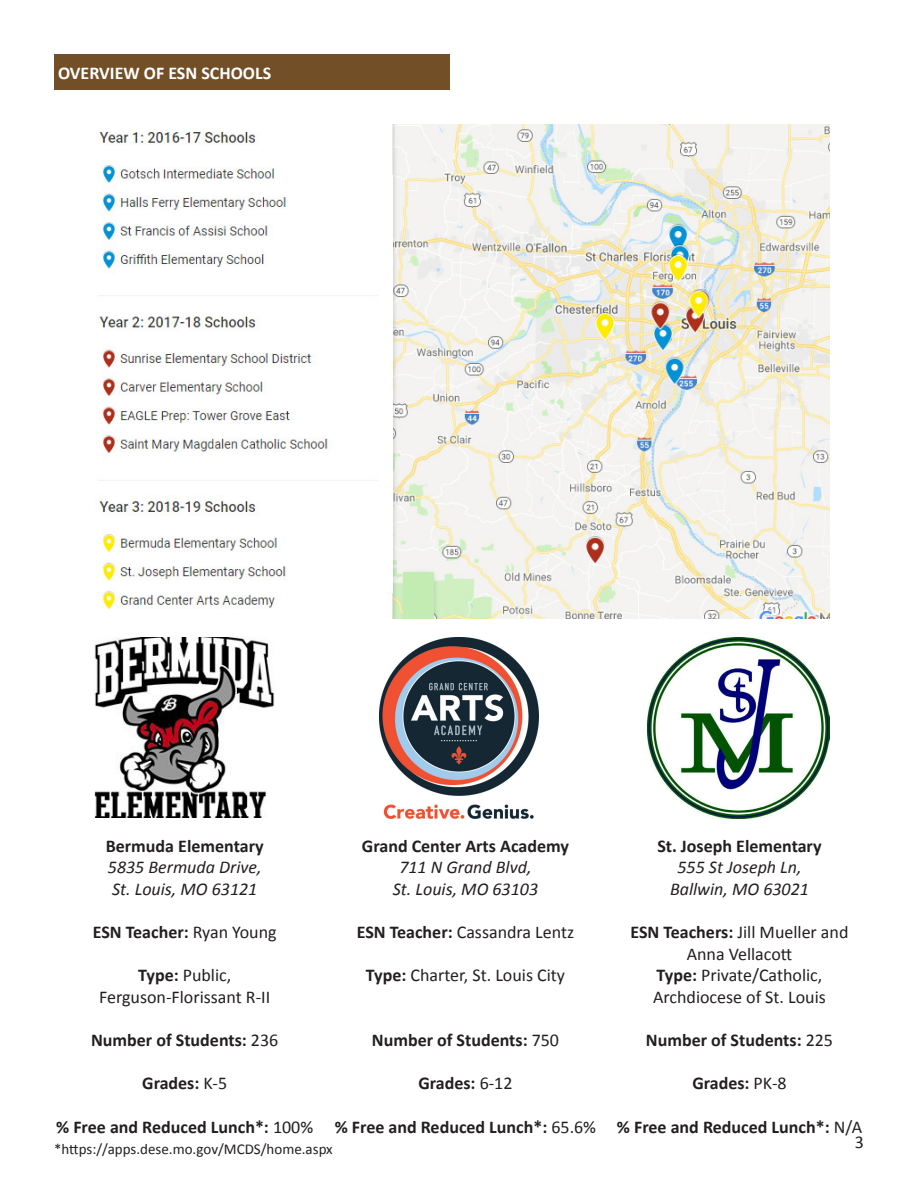
<style>
.page{position:relative;width:918px;height:1188px;background:#fff}
.page>*{position:absolute;margin:0;border:0;box-sizing:border-box;transform-origin:0 0}
.t1{font:700 18px "Calibri";color:#231f20}
.t2{font:18px/21.6px "Calibri";color:#231f20;text-align:center}
.t3{font:italic 18px "Calibri";color:#231f20}
.t4{font:700 18px "Calibri";color:#fff}
.t5{font:15px "Calibri";color:#231f20}
.s1{font-weight:400}
.s2{font-weight:700}
</style>
<div class="page">
<img style="left:96px;top:124px;width:733px;height:495px">
<div style="left:54px;top:54px;width:396px;height:36px;background:#734f28"></div>
<img style="left:95px;top:637px;width:180px;height:181px">
<img style="left:380px;top:637px;width:158px;height:182px">
<img style="left:648px;top:637px;width:181px;height:182px">
<div style="left:381px;top:175px;width:12px;height:418px;background:#fff"></div>
<div style="left:403px;top:572px;width:31px;height:47px;background:#c3ecb2"></div>
<p class="t4" style="left:58px;top:61px;width:215px">OVERVIEW OF ESN SCHOOLS</p>
<p class="t1" style="left:106px;top:834px;width:159px">Bermuda Elementary</p>
<p class="t3" style="left:108px;top:855px;width:155px">5835 Bermuda Drive,</p>
<p class="t3" style="left:112px;top:877px;width:147px">St. Louis, MO 63121</p>
<p class="t1" style="left:93px;top:921px;width:185px">ESN Teacher: <span class="s1">Ryan Young</span></p>
<p class="t2" style="left:138px;top:965px;width:95px"><span class="s2">Type:</span> Public,</p>
<p class="t2" style="left:99px;top:986px;width:173px">Ferguson-Florissant R-II</p>
<p class="t1" style="left:91px;top:1029px;width:189px">Number of Students: <span class="s1">236</span></p>
<p class="t1" style="left:142px;top:1072px;width:86px">Grades: <span class="s1">K-5</span></p>
<p class="t1" style="left:56px;top:1115px;width:259px">% Free and Reduced Lunch*: <span class="s1">100%</span></p>
<p class="t1" style="left:362px;top:834px;width:208px">Grand Center Arts Academy</p>
<p class="t3" style="left:399px;top:855px;width:134px">711 N Grand Blvd,</p>
<p class="t3" style="left:393px;top:877px;width:147px">St. Louis, MO 63103</p>
<p class="t2" style="left:357px;top:922px;width:219px"><span class="s2">ESN Teacher:</span> Cassandra Lentz</p>
<p class="t2" style="left:366px;top:965px;width:201px"><span class="s2">Type:</span> Charter, St. Louis City</p>
<p class="t1" style="left:372px;top:1029px;width:189px">Number of Students: <span class="s1">750</span></p>
<p class="t1" style="left:418px;top:1072px;width:96px">Grades: <span class="s1">6-12</span></p>
<p class="t1" style="left:335px;top:1115px;width:263px">% Free and Reduced Lunch*: <span class="s1">65.6%</span></p>
<p class="t5" style="left:54px;top:1140px;width:280px">*https://apps.dese.mo.gov/MCDS/home.aspx</p>
<p class="t1" style="left:657px;top:834px;width:166px">St. Joseph Elementary</p>
<p class="t3" style="left:677px;top:855px;width:126px">555 St Joseph Ln,</p>
<p class="t3" style="left:670px;top:877px;width:140px">Ballwin, MO 63021</p>
<p class="t2" style="left:630px;top:922px;width:220px"><span class="s2">ESN Teachers:</span> Jill Mueller and<br>Anna Vellacott</p>
<p class="t2" style="left:653px;top:965px;width:174px;text-align:left"><span class="s2">Type:</span> Private/Catholic,<br>Archdiocese of St. Louis</p>
<p class="t1" style="left:646px;top:1029px;width:189px">Number of Students: <span class="s1">225</span></p>
<p class="t1" style="left:692px;top:1072px;width:96px">Grades: <span class="s1">PK-8</span></p>
<p class="t1" style="left:617px;top:1115px;width:247px">% Free and Reduced Lunch*: <span class="s1">N/A</span></p>
<p class="t2" style="left:855px;top:1131px;width:11px">3</p>
</div>
